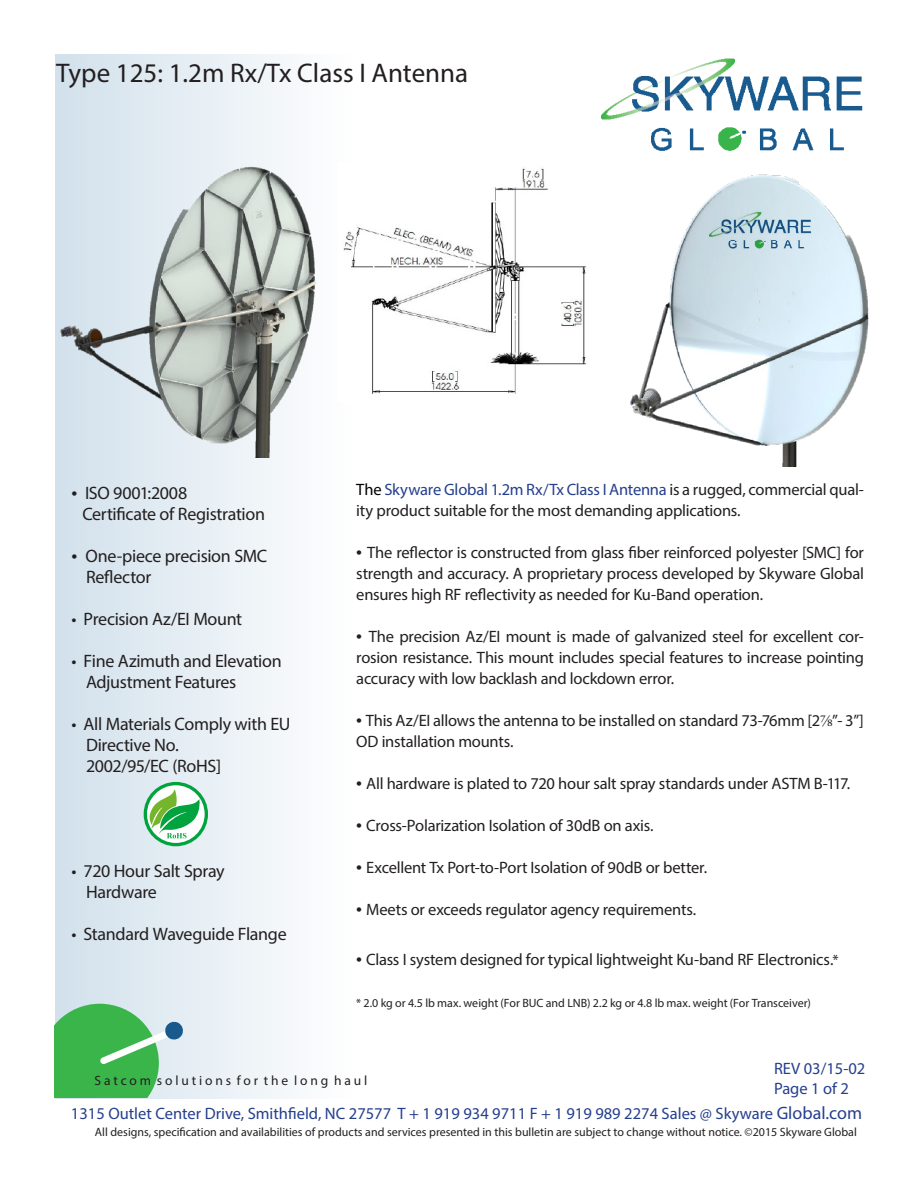
<style>
.page{position:relative;width:918px;height:1188px;background:#fff}
.page>*{position:absolute;margin:0;border:0;box-sizing:border-box;transform-origin:0 0}
.t1{font:27px "Myriad Pro";color:#231f20}
.t2{font:18px "Myriad Pro";letter-spacing:-.02em;color:#231f20}
.t3{font:16.5px/21px "Myriad Pro";letter-spacing:-.015em;color:#231f20}
.t4{font:16.5px/19.8px "Myriad Pro";color:#253f8e}
.t5{font:13.5px "Myriad Pro";color:#231f20}
.t6{font:12px "Myriad Pro";color:#231f20}
.s1{font-size:21px}
.s2{color:#000}
.s3{color:#253f8e}
.s4{font-family:"Adobe Garamond Pro"}
.s5{font-size:15px}
.s6{font-size:18px}
</style>
<div class="page">
<img style="left:602px;top:58px;width:261px;height:93px">
<div style="left:55px;top:54px;width:295px;height:1044px;background:linear-gradient(to right,#d1e0eb,#fefefe)"></div>
<svg style="left:144px;top:782px;width:64px;height:64px"></svg>
<img style="left:59px;top:162px;width:270px;height:296px">
<img style="left:338px;top:162px;width:248px;height:240px">
<img style="left:630px;top:174px;width:239px;height:292px">
<img style="left:710px;top:211px;width:102px;height:39px">
<svg style="left:54px;top:1004px;width:130px;height:94px;background:#6cc47e"></svg>
<p class="t1" style="left:56px;top:56px;width:414px">Type 125: 1.2m Rx/Tx Class I Antenna</p>
<p class="t2" style="left:71px;top:481px;width:117px"><span class="s1">•</span> ISO 9001:2008</p>
<p class="t2" style="left:82px;top:502px;width:184px">Certificate of Registration</p>
<p class="t2" style="left:71px;top:544px;width:197px"><span class="s1">•</span> One-piece precision SMC</p>
<p class="t2" style="left:86px;top:565px;width:67px">Reflector</p>
<p class="t2" style="left:71px;top:607px;width:172px">• Precision Az/EI Mount</p>
<p class="t2" style="left:71px;top:649px;width:212px">• Fine Azimuth and Elevation</p>
<p class="t2" style="left:86px;top:670px;width:152px">Adjustment Features</p>
<p class="t2" style="left:71px;top:712px;width:220px">• All Materials Comply with EU</p>
<p class="t2" style="left:86px;top:733px;width:94px">Directive No.</p>
<p class="t2" style="left:86px;top:754px;width:137px">2002/95/EC (RoHS]</p>
<p class="t2" style="left:71px;top:859px;width:155px">• 720 Hour Salt Spray</p>
<p class="t2" style="left:86px;top:880px;width:72px">Hardware</p>
<p class="t2" style="left:71px;top:922px;width:217px">• Standard Waveguide Flange</p>
<p class="t3" style="left:356px;top:479px;width:509px"><span class="s2">The</span> <span class="s3">Skyware Global 1.2m Rx/Tx Class I Antenna</span> is a rugged, commercial qual&shy;ity product suitable for the most demanding applications.</p>
<p class="t3" style="left:356px;top:542px;width:509px;text-align:justify"><span class="s1">•</span> The reflector is constructed from glass fiber reinforced polyester [SMC] for strength and accuracy. A proprietary process developed by Skyware Global ensures high RF reflectivity as needed for Ku-Band operation.</p>
<p class="t3" style="left:356px;top:626px;width:509px;text-align:justify"><span class="s1">•</span> The precision Az/EI mount is made of galvanized steel for excellent cor&shy;rosion resistance. This mount includes special features to increase pointing accuracy with low backlash and lockdown error.</p>
<p class="t3" style="left:356px;top:710px;width:509px"><span class="s1">•</span> This Az/EI allows the antenna to be installed on standard 73-76mm [2<span class="s4">7/8</span>”- 3”]<br>OD installation mounts.</p>
<p class="t3" style="left:356px;top:773px;width:495px"><span class="s1">•</span> All hardware is plated to 720 hour salt spray standards under ASTM B-117.</p>
<p class="t3" style="left:356px;top:815px;width:299px"><span class="s1">•</span> Cross-Polarization Isolation of 30dB on axis.</p>
<p class="t3" style="left:356px;top:857px;width:352px"><span class="s1">•</span> Excellent Tx Port-to-Port Isolation of 90dB or better.</p>
<p class="t3" style="left:356px;top:899px;width:342px"><span class="s1">•</span> Meets or exceeds regulator agency requirements.</p>
<p class="t3" style="left:356px;top:949px;width:484px"><span class="s1">•</span> Class I system designed for typical lightweight Ku-band RF Electronics.<span class="s5">*</span></p>
<p class="t6" style="left:356px;top:996px;width:456px">* 2.0 kg or 4.5 lb max. weight (For BUC and LNB) 2.2 kg or 4.8 lb max. weight (For Transceiver)</p>
<p class="t5" style="left:94px;top:1072px;width:274px">S a t c o m s o l u t i o n s f o r t h e l o n g h a u l</p>
<p class="t4" style="left:774px;top:1059px;width:93px">REV 03/15-02<br>Page 1 of 2</p>
<p class="t4" style="left:71px;top:1103px;width:793px">1315 Outlet Center Drive, Smithfield, NC 27577 T + 1 919 934 9711 F + 1 919 989 2274 Sales @ Skyware <span class="s6">Global.com</span></p>
<p class="t6" style="left:95px;top:1124px;width:763px">All designs, specification and availabilities of products and services presented in this bulletin are subject to change without notice. ©2015 Skyware Global</p>
</div>
